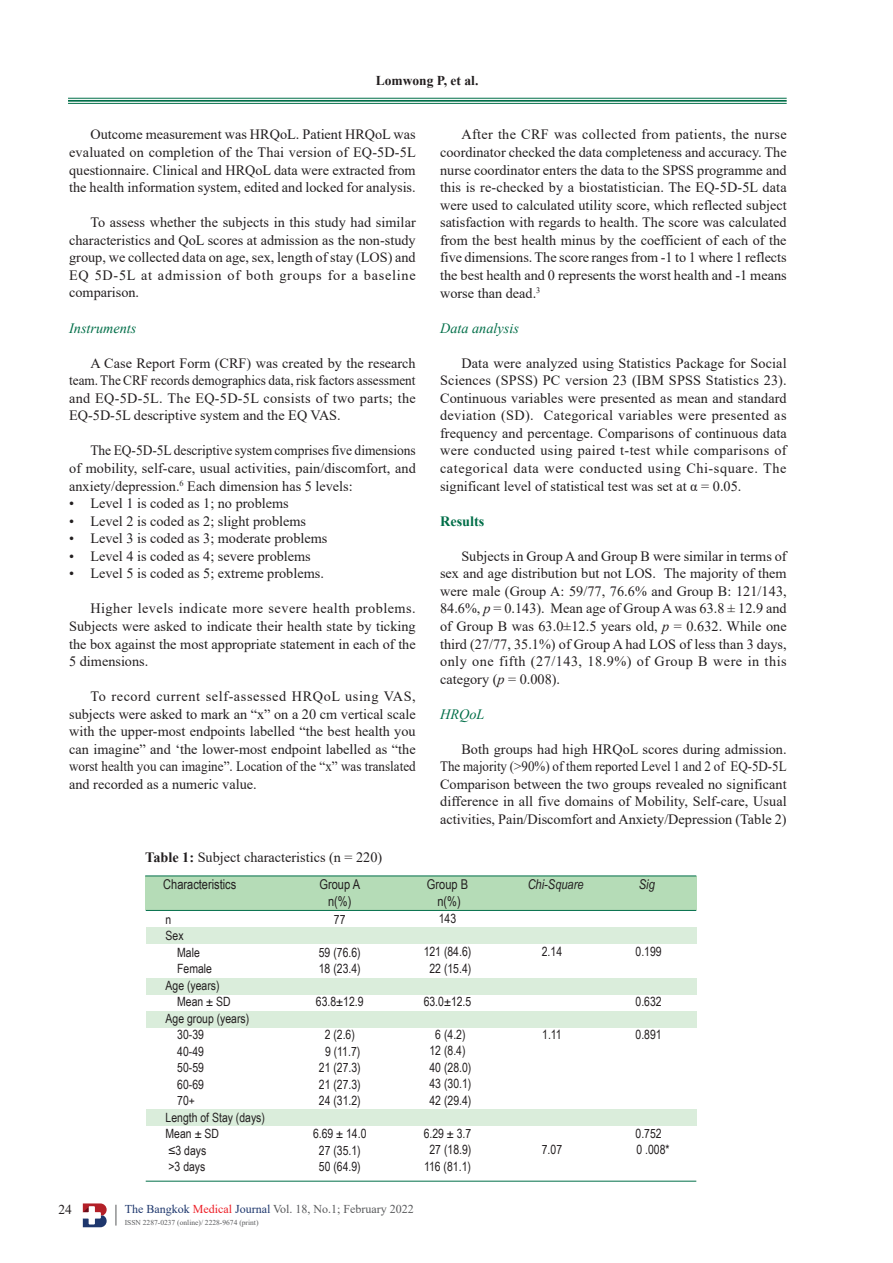
<style>
.page{position:relative;width:893px;height:1263px;background:#fff}
.page>*{position:absolute;margin:0;border:0;box-sizing:border-box;transform-origin:0 0}
.t1{font:14.25px/17.5px "Times New Roman";color:#231f20;text-align:justify}
.t2{font:14.25px/17.5px "Times New Roman";color:#231f20;text-align:justify;scale:.95 1}
.t3{font:italic 14.25px "Times New Roman";color:#006e48}
.t4{font:700 14.25px "Times New Roman";color:#006e48}
.t5{font:13.5px/16.5px "Arial Narrow";color:#231f20;text-align:center}
.t6{font:700 13.5px "Times New Roman";color:#231f20}
.t7{font:italic 13.5px "Arial Narrow";color:#231f20}
.t8{font:13.5px "Times New Roman";color:#231f20}
.t9{font:12.75px/16.5px "Arial Narrow";color:#231f20;text-align:center}
.t10{font:12px "Times New Roman";color:#58595b}
.t11{font:7.5px "Times New Roman";color:#58595b}
.s1{font-weight:700}
.s2{font-style:italic}
.s3{color:#1e376d}
.s4{color:#ed1c24}
</style>
<div class="page">
<hr style="left:68px;top:98px;width:719px;height:1px;background:#006e48">
<hr style="left:68px;top:100px;width:719px;height:2px;background:#006e48">
<hr style="left:68px;top:103px;width:719px;height:1px;background:#006e48">
<svg style="left:116px;top:1205px;width:1px;height:20px"></svg>
<svg style="left:83px;top:1203px;width:24px;height:24px"></svg>
<div style="left:146px;top:928px;width:550px;height:16px;background:#daeddb"></div>
<div style="left:146px;top:1012px;width:550px;height:16px;background:#daeddb"></div>
<div style="left:146px;top:978px;width:550px;height:17px;background:#daeddb"></div>
<div style="left:145px;top:876px;width:551px;height:34px;background:#b5dcb7"></div>
<div style="left:146px;top:1109px;width:550px;height:16px;background:#daeddb"></div>
<hr style="left:145px;top:875px;width:551px;height:1px;background:#006e48">
<hr style="left:146px;top:910px;width:550px;height:1px;background:#006e48">
<hr style="left:146px;top:1181px;width:550px;height:1px;background:#006e48">
<p class="t6" style="left:376px;top:70px;width:104px">Lomwong P, et al.</p>
<p class="t1" style="left:69px;top:125px;width:348px;text-indent:21px">Outcome measurement was HRQoL. Patient HRQoL was evaluated on completion of the Thai version of EQ-5D-5L questionnaire. Clinical and HRQoL data were extracted from the health information system, edited and locked for analysis.</p>
<p class="t1" style="left:69px;top:213px;width:348px;text-indent:21px">To assess whether the subjects in this study had similar characteristics and QoL scores at admission as the non-study group, we collected data on age, sex, length of stay (LOS) and EQ 5D-5L at admission of both groups for a baseline comparison.</p>
<p class="t3" style="left:69px;top:318px;width:69px">Instruments</p>
<p class="t1" style="left:69px;top:354px;width:348px;text-indent:21px">A Case Report Form (CRF) was created by the research team. The CRF records demographics data, risk factors assessment and EQ-5D-5L. The EQ-5D-5L consists of two parts; the EQ-5D-5L descriptive system and the EQ VAS.</p>
<p class="t2" style="left:69px;top:441px;width:366px;text-indent:21px">The EQ-5D-5L descriptive system comprises five dimensions of mobility, self-care, usual activities, pain/discomfort, and anxiety/depression.<sup>6</sup> Each dimension has 5 levels:</p>
<p class="t1" style="left:69px;top:494px;width:221px">• Level 1 is coded as 1; no problems</p>
<p class="t1" style="left:69px;top:512px;width:238px">• Level 2 is coded as 2; slight problems</p>
<p class="t1" style="left:69px;top:529px;width:260px">• Level 3 is coded as 3; moderate problems</p>
<p class="t1" style="left:69px;top:547px;width:243px">• Level 4 is coded as 4; severe problems</p>
<p class="t1" style="left:69px;top:564px;width:256px">• Level 5 is coded as 5; extreme problems.</p>
<p class="t1" style="left:69px;top:599px;width:348px;text-indent:21px">Higher levels indicate more severe health problems.<br>Subjects were asked to indicate their health state by ticking the box against the most appropriate statement in each of the 5 dimensions.</p>
<p class="t1" style="left:69px;top:687px;width:348px;text-indent:21px">To record current self-assessed HRQoL using VAS, subjects were asked to mark an “x” on a 20 cm vertical scale with the upper-most endpoints labelled “the best health you can imagine” and ‘the lower-most endpoint labelled as “the worst health you can imagine”. Location of the “x” was translated and recorded as a numeric value.</p>
<p class="t1" style="left:145px;top:848px;width:239px"><span class="s1">Table 1:</span> Subject characteristics (n = 220)</p>
<p class="t1" style="left:440px;top:125px;width:348px;text-indent:21px">After the CRF was collected from patients, the nurse coordinator checked the data completeness and accuracy. The nurse coordinator enters the data to the SPSS programme and this is re-checked by a biostatistician. The EQ-5D-5L data were used to calculated utility score, which reflected subject satisfaction with regards to health. The score was calculated from the best health minus by the coefficient of each of the five dimensions. The score ranges from -1 to 1 where 1 reflects the best health and 0 represents the worst health and -1 means worse than dead.<sup>3</sup></p>
<p class="t3" style="left:440px;top:318px;width:80px">Data analysis</p>
<p class="t1" style="left:440px;top:354px;width:348px;text-indent:21px">Data were analyzed using Statistics Package for Social Sciences (SPSS) PC version 23 (IBM SPSS Statistics 23).<br>Continuous variables were presented as mean and standard deviation (SD). Categorical variables were presented as frequency and percentage. Comparisons of continuous data were conducted using paired t-test while comparisons of categorical data were conducted using Chi-square. The significant level of statistical test was set at α = 0.05.</p>
<p class="t4" style="left:440px;top:511px;width:46px">Results</p>
<p class="t1" style="left:440px;top:547px;width:348px;text-indent:21px">Subjects in Group A and Group B were similar in terms of sex and age distribution but not LOS. The majority of them were male (Group A: 59/77, 76.6% and Group B: 121/143, 84.6%, <span class="s2">p</span> = 0.143). Mean age of Group A was 63.8 ± 12.9 and of Group B was 63.0±12.5 years old, <span class="s2">p</span> = 0.632. While one third (27/77, 35.1%) of Group A had LOS of less than 3 days, only one fifth (27/143, 18.9%) of Group B were in this category (<span class="s2">p</span> = 0.008).</p>
<p class="t3" style="left:440px;top:704px;width:46px">HRQoL</p>
<p class="t1" style="left:440px;top:740px;width:348px;text-indent:21px">Both groups had high HRQoL scores during admission.<br>The majority (&gt;90%) of them reported Level 1 and 2 of EQ-5D-5L Comparison between the two groups revealed no significant difference in all five domains of Mobility, Self-care, Usual activities, Pain/Discomfort and Anxiety/Depression (Table 2)</p>
<p class="t8" style="left:58px;top:1200px;width:15px">24</p>
<p class="t5" style="left:163px;top:876px;width:75px">Characteristics</p>
<p class="t5" style="left:319px;top:876px;width:42px">Group A n(%)</p>
<p class="t5" style="left:427px;top:876px;width:43px">Group B n(%)</p>
<p class="t7" style="left:528px;top:875px;width:57px">Chi-Square</p>
<p class="t7" style="left:639px;top:875px;width:17px">Sig</p>
<p class="t9" style="left:334px;top:910px;width:13px">77</p>
<p class="t9" style="left:319px;top:943px;width:43px;text-align:left">59 (76.6)<br>18 (23.4)</p>
<p class="t9" style="left:316px;top:993px;width:49px">63.8±12.9</p>
<p class="t9" style="left:319px;top:1026px;width:43px">2 (2.6)<br>9 (11.7)<br>21 (27.3)<br>21 (27.3)<br>24 (31.2)</p>
<p class="t9" style="left:313px;top:1125px;width:55px">6.69 ± 14.0<br>27 (35.1)<br>50 (64.9)</p>
<p class="t9" style="left:439px;top:910px;width:19px">143</p>
<p class="t9" style="left:424px;top:943px;width:49px">121 (84.6)<br>22 (15.4)</p>
<p class="t9" style="left:424px;top:993px;width:49px">63.0±12.5</p>
<p class="t9" style="left:429px;top:1026px;width:43px">6 (4.2)<br>12 (8.4)<br>40 (28.0)<br>43 (30.1)<br>42 (29.4)</p>
<p class="t9" style="left:424px;top:1125px;width:49px">6.29 ± 3.7<br>27 (18.9)<br>116 (81.1)</p>
<p class="t9" style="left:166px;top:910px;width:7px">n</p>
<p class="t9" style="left:166px;top:927px;width:20px">Sex</p>
<p class="t9" style="left:177px;top:943px;width:24px">Male</p>
<p class="t9" style="left:177px;top:960px;width:36px">Female</p>
<p class="t9" style="left:166px;top:976px;width:56px">Age (years)</p>
<p class="t9" style="left:177px;top:993px;width:55px">Mean ± SD</p>
<p class="t9" style="left:166px;top:1009px;width:85px">Age group (years)</p>
<p class="t9" style="left:177px;top:1026px;width:28px">30-39</p>
<p class="t9" style="left:177px;top:1042px;width:28px">40-49</p>
<p class="t9" style="left:177px;top:1059px;width:28px">50-59</p>
<p class="t9" style="left:177px;top:1075px;width:28px">60-69</p>
<p class="t9" style="left:177px;top:1092px;width:19px">70+</p>
<p class="t9" style="left:166px;top:1108px;width:101px">Length of Stay (days)</p>
<p class="t9" style="left:166px;top:1125px;width:55px">Mean ± SD</p>
<p class="t9" style="left:169px;top:1141px;width:39px">≤3 days</p>
<p class="t9" style="left:169px;top:1158px;width:38px">&gt;3 days</p>
<p class="t9" style="left:542px;top:943px;width:22px">2.14</p>
<p class="t9" style="left:636px;top:943px;width:28px">0.199</p>
<p class="t9" style="left:636px;top:993px;width:28px">0.632</p>
<p class="t9" style="left:636px;top:1026px;width:28px">0.891</p>
<p class="t9" style="left:542px;top:1026px;width:21px">1.11</p>
<p class="t9" style="left:636px;top:1125px;width:36px;text-align:left">0.752<br>0 .008*</p>
<p class="t9" style="left:542px;top:1141px;width:22px">7.07</p>
<p class="t10" style="left:125px;top:1200px;width:291px"><span class="s3">The Bangkok</span> <span class="s4">Medical</span> <span class="s3">Journal</span> Vol. 18, No.1; February 2022</p>
<p class="t11" style="left:125px;top:1217px;width:135px">ISSN 2287-0237 (online)/ 2228-9674 (print)</p>
</div>
